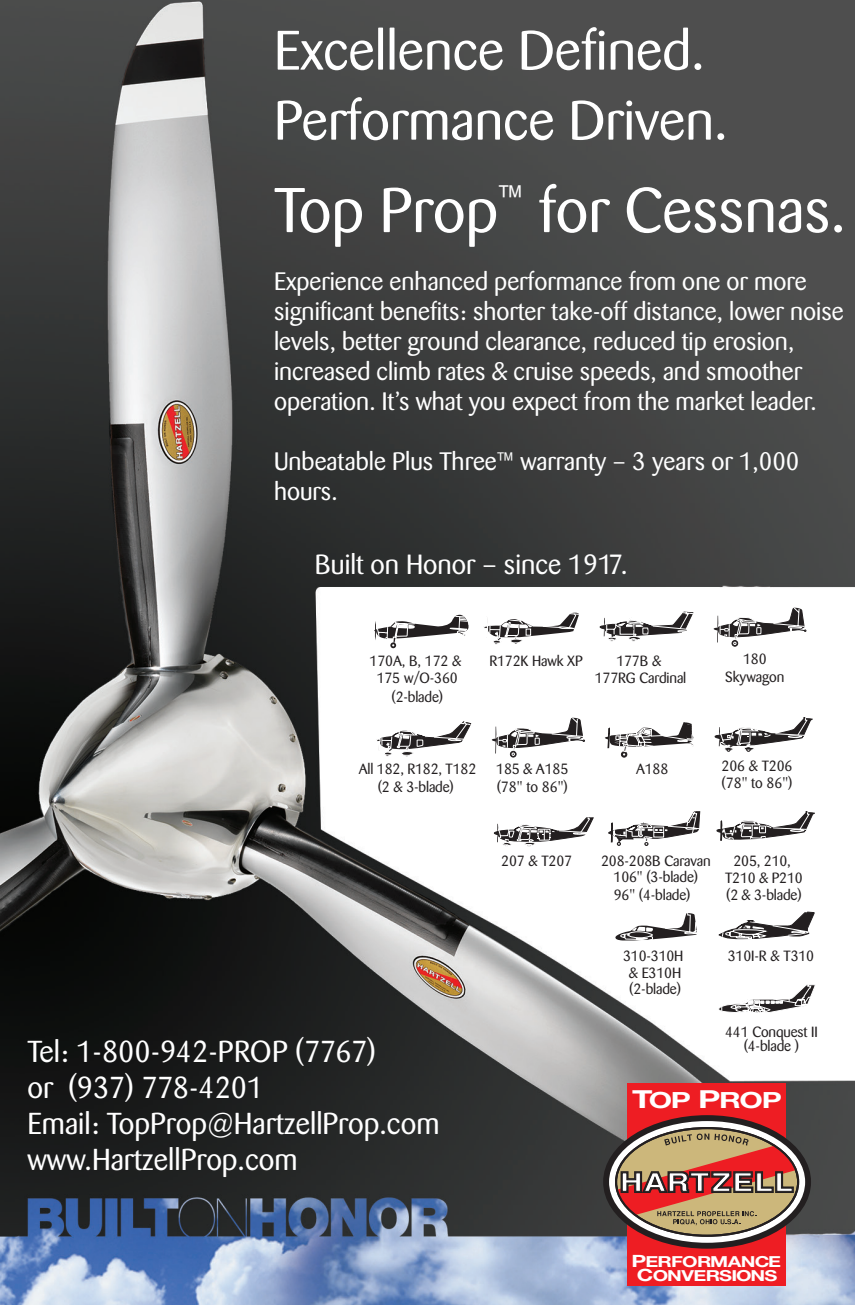
<style>
.page{position:relative;width:855px;height:1305px;background:#fff}
.page>*{position:absolute;margin:0;border:0;box-sizing:border-box;transform-origin:0 0}
.t1{font:62.5px "Barmeno";color:#fff}
.t2{font:55px/70px "Barmeno";color:#fff}
.t3{font:30px/36px "Barmeno";color:#fff}
.t4{font:27.5px "Barmeno";color:#fff}
.t5{font:25px/30px "Barmeno";color:#fff}
.t6{font:700 22.25px "Helvetica Neue";color:#fff;scale:1.35 1}
.t7{font:700 15.25px/14px "Helvetica Neue";letter-spacing:-.04em;color:#fff;text-align:center;scale:1.31 1}
.t8{font:14.75px/17.5px "Barmeno";letter-spacing:-.01em;color:#231f20;text-align:center}
.s1{font-size:25px}
.s2{font-size:17px}
</style>
<div class="page">
<img style="left:0;top:0;width:855px;height:1305px">
<div style="left:627px;top:1083px;width:159px;height:203px;background:#ee1d23"></div>
<svg style="left:606px;top:1118px;width:202px;height:128px;background:#aba7a1"></svg>
<div style="left:603px;top:1115px;width:208px;height:134px;border:6px solid #231f20;border-radius:50%"></div>
<svg style="left:616px;top:1134px;width:182px;height:98px"></svg>
<svg style="left:374px;top:615px;width:97px;height:45px"></svg>
<svg style="left:600px;top:611px;width:93px;height:30px"></svg>
<svg style="left:615px;top:912px;width:83px;height:29px"></svg>
<svg style="left:714px;top:607px;width:92px;height:39px"></svg>
<svg style="left:719px;top:912px;width:95px;height:27px"></svg>
<svg style="left:376px;top:721px;width:95px;height:36px"></svg>
<svg style="left:492px;top:717px;width:93px;height:40px"></svg>
<svg style="left:608px;top:811px;width:92px;height:35px"></svg>
<svg style="left:605px;top:722px;width:89px;height:35px"></svg>
<svg style="left:718px;top:984px;width:98px;height:30px"></svg>
<svg style="left:715px;top:717px;width:97px;height:35px"></svg>
<svg style="left:494px;top:817px;width:99px;height:30px"></svg>
<svg style="left:717px;top:811px;width:98px;height:29px"></svg>
<svg style="left:483px;top:613px;width:96px;height:31px"></svg>
<h2 class="t2" style="left:274px;top:16px;width:455px">Excellence Defined.<br>Performance Driven.</h2>
<h1 class="t1" style="left:274px;top:174px;width:573px">Top Prop<sup>™</sup> for Cessnas.</h1>
<p class="t5" style="left:274px;top:266px;width:571px">Experience enhanced performance from one or more significant benefits: shorter take-off distance, lower noise levels, better ground clearance, reduced tip erosion, increased climb rates &amp; cruise speeds, and smoother operation. It’s what you expect from the market leader.</p>
<p class="t5" style="left:274px;top:446px;width:527px">Unbeatable Plus Three™ warranty – 3 years or 1,000 hours.</p>
<p class="t4" style="left:315px;top:549px;width:314px">Built on Honor – since 1917.</p>
<p class="t8" style="left:489px;top:652px;width:95px">R172K Hawk XP</p>
<p class="t8" style="left:370px;top:651px;width:93px;line-height:18.2px">170A, B, 172 &amp;<br>175 w/O-360 (2-blade)</p>
<p class="t8" style="left:595px;top:652px;width:93px">177B &amp;<br>177RG Cardinal</p>
<p class="t8" style="left:725px;top:650px;width:61px">180<br>Skywagon</p>
<p class="t8" style="left:359px;top:760px;width:119px">All 182, R182, T182 (2 &amp; 3-blade)</p>
<p class="t8" style="left:496px;top:760px;width:74px;text-align:left">185 &amp; A185 (78" to 86")</p>
<p class="t8" style="left:636px;top:760px;width:34px">A188</p>
<p class="t8" style="left:722px;top:757px;width:72px;text-align:left">206 &amp; T206 (78" to 86")</p>
<p class="t8" style="left:601px;top:852px;width:111px">208-208B Caravan<br>106" (3-blade)<br>96" (4-blade)</p>
<p class="t8" style="left:501px;top:852px;width:72px">207 &amp; T207</p>
<p class="t8" style="left:725px;top:852px;width:79px">205, 210,<br>T210 &amp; P210 (2 &amp; 3-blade)</p>
<p class="t3" style="left:28px;top:1034px;width:413px">Tel: 1-800-942-PROP (7767)<br>or (937) 778-4201<br>Email: TopProp@HartzellProp.com www.HartzellProp.com</p>
<p class="t8" style="left:623px;top:947px;width:62px">310-310H &amp; E310H</p>
<p class="t8" style="left:629px;top:980px;width:53px">(2-blade)</p>
<p class="t8" style="left:728px;top:947px;width:88px">310I-R &amp; T310</p>
<p class="t8" style="left:725px;top:1024px;width:94px;line-height:14.8px">441 Conquest II (4-blade )</p>
<p class="t6" style="left:632px;top:1086px;width:112px"><span class="s1">T</span>OP <span class="s1">P</span>ROP</p>
<p class="t7" style="left:632px;top:1254px;width:116px"><span class="s2">P</span>ERFORMANCE<br><span class="s2">C</span>ONVERSIONS</p>
</div>
